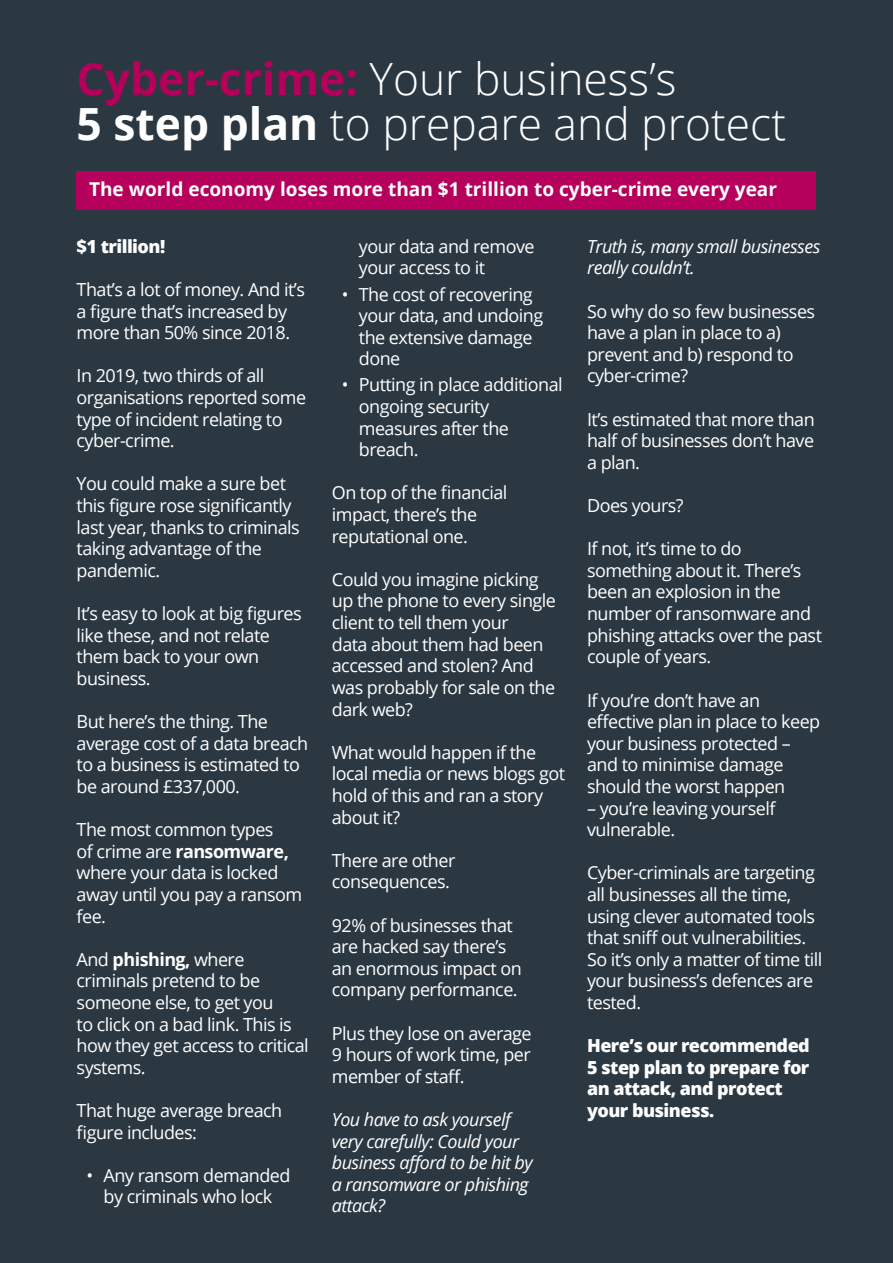
<style>
.page{position:relative;width:893px;height:1263px;background:#2b3842}
.page>*{position:absolute;margin:0;border:0;box-sizing:border-box;transform-origin:0 0}
.t1{font:300 44.4px/44.4px "Open Sans";color:#fff}
.t2{font:700 19.05px "Open Sans";color:#fff}
.t3{font:18px/21.6px "Open Sans";letter-spacing:-.03em;color:#fff}
.t4{font:italic 18px/21.6px "Open Sans";letter-spacing:-.03em;color:#fff}
.t5{font:800 18px/21.6px "Open Sans";letter-spacing:-.03em;color:#fff}
.s1{font-weight:700;color:#b5005c}
.s2{font-weight:700}
</style>
<div class="page">
<div style="left:77px;top:171px;width:739px;height:39px;background:#b5005c"></div>
<h1 class="t1" style="left:77px;top:56px;width:711px"><span class="s1">Cyber-crime:</span> Your business’s<br><span class="s2">5 step plan</span> to prepare and protect</h1>
<p class="t2" style="left:89px;top:176px;width:689px">The world economy loses more than $1 trillion to cyber-crime every year</p>
<p class="t5" style="left:77px;top:235px;width:90px">$1 trillion!</p>
<p class="t3" style="left:77px;top:278px;width:230px">That’s a lot of money. And it’s a figure that’s increased by more than 50% since 2018.</p>
<p class="t3" style="left:77px;top:365px;width:231px">In 2019, two thirds of all organisations reported some type of incident relating to cyber-crime.</p>
<p class="t3" style="left:77px;top:473px;width:225px">You could make a sure bet this figure rose significantly last year, thanks to criminals taking advantage of the pandemic.</p>
<p class="t3" style="left:77px;top:602px;width:227px">It’s easy to look at big figures like these, and not relate them back to your own business.</p>
<p class="t3" style="left:77px;top:710px;width:233px">But here’s the thing. The average cost of a data breach to a business is estimated to be around £337,000.</p>
<p class="t3" style="left:77px;top:818px;width:227px">The most common types<br>of crime are <span class="s2">ransomware, </span>where your data is locked away until you pay a ransom fee.</p>
<p class="t3" style="left:77px;top:948px;width:234px">And <span class="s2">phishing,</span> where criminals pretend to be someone else, to get you<br>to click on a bad link. This is how they get access to critical systems.</p>
<p class="t3" style="left:77px;top:1099px;width:207px">That huge average breach figure includes:</p>
<p class="t3" style="left:87px;top:1164px;width:205px;text-align:center">• Any ransom demanded by criminals who lock</p>
<p class="t3" style="left:359px;top:235px;width:177px">your data and remove your access to it</p>
<p class="t3" style="left:359px;top:283px;width:186px;text-indent:-17px">• The cost of recovering your data, and undoing the extensive damage done</p>
<p class="t3" style="left:359px;top:374px;width:205px;text-indent:-17px">• Putting in place additional ongoing security measures after the breach.</p>
<p class="t3" style="left:332px;top:482px;width:177px">On top of the financial impact, there’s the reputational one.</p>
<p class="t3" style="left:332px;top:568px;width:226px">Could you imagine picking up the phone to every single client to tell them your<br>data about them had been accessed and stolen? And was probably for sale on the dark web?</p>
<p class="t3" style="left:332px;top:741px;width:235px">What would happen if the local media or news blogs got hold of this and ran a story about it?</p>
<p class="t3" style="left:332px;top:849px;width:125px">There are other consequences.</p>
<p class="t3" style="left:332px;top:914px;width:192px">92% of businesses that are hacked say there’s an enormous impact on company performance.</p>
<p class="t3" style="left:332px;top:1022px;width:201px;text-align:justify">Plus they lose on average 9 hours of work time, per member of staff.</p>
<p class="t4" style="left:332px;top:1108px;width:202px">You have to ask yourself very carefully: Could your business afford to be hit by a ransomware or phishing attack?</p>
<p class="t4" style="left:587px;top:235px;width:235px">Truth is, many small businesses really couldn’t.</p>
<p class="t3" style="left:587px;top:300px;width:230px">So why do so few businesses have a plan in place to a) prevent and b) respond to cyber-crime?</p>
<p class="t3" style="left:587px;top:408px;width:229px;text-align:justify">It’s estimated that more than half of businesses don’t have a plan.</p>
<p class="t3" style="left:587px;top:494px;width:98px">Does yours?</p>
<p class="t3" style="left:587px;top:537px;width:236px">If not, it’s time to do something about it. There’s been an explosion in the number of ransomware and phishing attacks over the past couple of years.</p>
<p class="t3" style="left:587px;top:689px;width:235px">If you’re don’t have an effective plan in place to keep your business protected – and to minimise damage should the worst happen</p>
<p class="t3" style="left:587px;top:797px;width:190px">– you’re leaving yourself vulnerable.</p>
<p class="t3" style="left:587px;top:861px;width:237px">Cyber-criminals are targeting all businesses all the time, using clever automated tools that sniff out vulnerabilities.<br>So it’s only a matter of time till your business’s defences are tested.</p>
<p class="t5" style="left:587px;top:1034px;width:224px">Here’s our recommended<br>5 step plan to prepare for an attack, and protect your business.</p>
</div>
